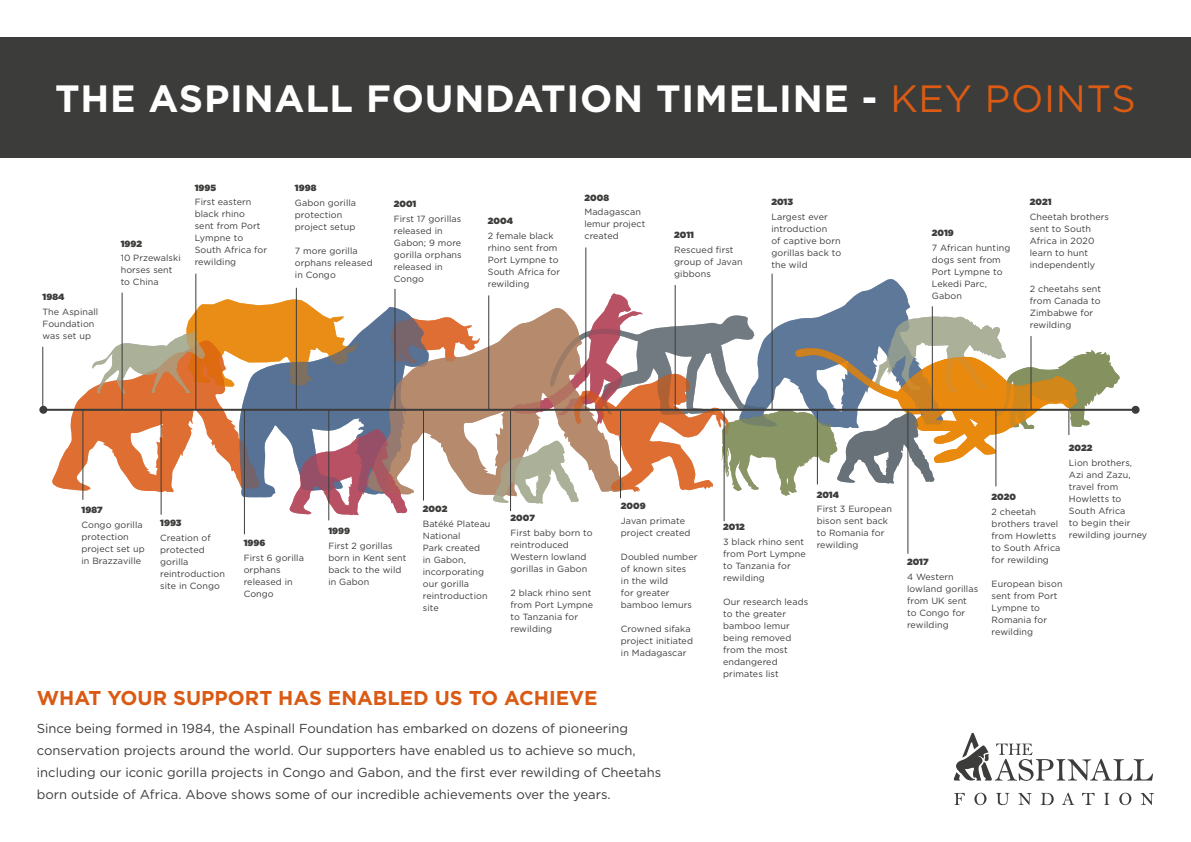
<style>
.page{position:relative;width:1191px;height:842px;background:#fff}
.page>*{position:absolute;margin:0;border:0;box-sizing:border-box;transform-origin:0 0}
.t1{font:700 38px "Gotham";letter-spacing:.02em;color:#fff}
.t2{font:700 20px "Gotham";color:#da5a14}
.t3{font:13px/22px "Gotham";color:#3c3c3b}
.t4{font:9px/12px "Gotham";letter-spacing:.01em;color:#3c3c3b}
.t5{font:900 9px "Gotham";letter-spacing:.01em;color:#3c3c3b}
.s1{font-weight:400;color:#db5b13}
</style>
<div class="page">
<div style="left:0;top:37px;width:1191px;height:121px;background:#3c3c3b"></div>
<svg style="left:954px;top:793px;width:11px;height:12px"></svg>
<svg style="left:974px;top:793px;width:12px;height:12px"></svg>
<svg style="left:996px;top:793px;width:13px;height:12px"></svg>
<svg style="left:1018px;top:793px;width:13px;height:12px"></svg>
<svg style="left:1040px;top:793px;width:13px;height:12px"></svg>
<svg style="left:1062px;top:793px;width:12px;height:12px"></svg>
<svg style="left:1082px;top:793px;width:12px;height:12px"></svg>
<svg style="left:1104px;top:793px;width:5px;height:12px"></svg>
<svg style="left:1119px;top:793px;width:12px;height:12px"></svg>
<svg style="left:1140px;top:793px;width:14px;height:12px"></svg>
<svg style="left:953px;top:732px;width:200px;height:49px"></svg>
<hr style="left:43px;top:347px;width:1px;height:60px;background:#3c3c3b">
<svg style="left:480px;top:307px;width:13px;height:188px"></svg>
<svg style="left:52px;top:299px;width:428px;height:216px"></svg>
<hr style="left:43px;top:409px;width:1092px;height:2px;background:#3c3c3b">
<div style="left:39px;top:406px;width:8px;height:8px;background:#3c3c3b;border-radius:50%"></div>
<div style="left:1131px;top:406px;width:8px;height:8px;background:#3c3c3b;border-radius:50%"></div>
<hr style="left:83px;top:409px;width:1px;height:91px;background:#3c3c3b">
<hr style="left:122px;top:293px;width:1px;height:116px;background:#3c3c3b">
<hr style="left:161px;top:410px;width:1px;height:105px;background:#3c3c3b">
<hr style="left:244px;top:409px;width:1px;height:125px;background:#3c3c3b">
<hr style="left:296px;top:288px;width:1px;height:122px;background:#3c3c3b">
<hr style="left:328px;top:409px;width:1px;height:111px;background:#3c3c3b">
<hr style="left:395px;top:289px;width:1px;height:121px;background:#3c3c3b">
<hr style="left:423px;top:410px;width:1px;height:90px;background:#3c3c3b">
<hr style="left:196px;top:274px;width:1px;height:135px;background:#3c3c3b">
<hr style="left:510px;top:410px;width:1px;height:101px;background:#3c3c3b">
<hr style="left:488px;top:295px;width:1px;height:114px;background:#3c3c3b">
<hr style="left:585px;top:247px;width:1px;height:162px;background:#3c3c3b">
<hr style="left:724px;top:409px;width:1px;height:112px;background:#3c3c3b">
<hr style="left:772px;top:274px;width:1px;height:135px;background:#3c3c3b">
<hr style="left:907px;top:409px;width:1px;height:145px;background:#3c3c3b">
<svg style="left:493px;top:278px;width:627px;height:226px"></svg>
<hr style="left:1030px;top:336px;width:1px;height:74px;background:#3c3c3b">
<hr style="left:620px;top:409px;width:1px;height:89px;background:#3c3c3b">
<hr style="left:817px;top:410px;width:1px;height:74px;background:#3c3c3b">
<h1 class="t1" style="left:55px;top:74px;width:1082px">THE ASPINALL FOUNDATION TIMELINE - <span class="s1">KEY POINTS</span></h1>
<p class="t5" style="left:43px;top:290px;width:23px">1984</p>
<p class="t4" style="left:43px;top:305px;width:57px">The Aspinall<br>Foundation was set up</p>
<p class="t5" style="left:121px;top:237px;width:23px">1992</p>
<p class="t4" style="left:121px;top:252px;width:62px">10 Przewalski horses sent to China</p>
<p class="t5" style="left:195px;top:181px;width:23px">1995</p>
<p class="t4" style="left:195px;top:196px;width:74px">First eastern black rhino<br>sent from Port<br>Lympne to<br>South Africa for rewilding</p>
<p class="t5" style="left:295px;top:181px;width:23px">1998</p>
<p class="t4" style="left:295px;top:196px;width:63px">Gabon gorilla protection project setup</p>
<p class="t4" style="left:295px;top:244px;width:79px">7 more gorilla orphans released in Congo</p>
<p class="t5" style="left:394px;top:198px;width:24px">2001</p>
<p class="t4" style="left:394px;top:213px;width:69px">First 17 gorillas released in<br>Gabon; 9 more gorilla orphans released in<br>Congo</p>
<p class="t5" style="left:488px;top:214px;width:27px">2004</p>
<p class="t4" style="left:488px;top:230px;width:74px">2 female black rhino sent from<br>Port Lympne to<br>South Africa for rewilding</p>
<p class="t5" style="left:584px;top:191px;width:26px">2008</p>
<p class="t4" style="left:584px;top:206px;width:62px">Madagascan lemur project created</p>
<p class="t5" style="left:674px;top:228px;width:21px">2011</p>
<p class="t4" style="left:674px;top:243px;width:70px">Rescued first group of Javan gibbons</p>
<p class="t5" style="left:771px;top:195px;width:23px">2013</p>
<p class="t4" style="left:771px;top:210px;width:71px">Largest ever introduction<br>of captive born gorillas back to the wild</p>
<p class="t5" style="left:932px;top:226px;width:23px">2019</p>
<p class="t4" style="left:932px;top:242px;width:80px">7 African hunting dogs sent from<br>Port Lympne to<br>Lekedi Parc,<br>Gabon</p>
<p class="t5" style="left:1029px;top:195px;width:23px">2021</p>
<p class="t4" style="left:1029px;top:210px;width:81px">Cheetah brothers sent to South<br>Africa in 2020 learn to hunt independently</p>
<p class="t4" style="left:1029px;top:282px;width:73px">2 cheetahs sent from Canada to<br>Zimbabwe for rewilding</p>
<p class="t5" style="left:81px;top:503px;width:23px">1987</p>
<p class="t4" style="left:81px;top:518px;width:65px">Congo gorilla protection project set up in Brazzaville</p>
<p class="t5" style="left:160px;top:516px;width:23px">1993</p>
<p class="t4" style="left:160px;top:532px;width:66px">Creation of protected gorilla reintroduction site in Congo</p>
<p class="t5" style="left:244px;top:537px;width:23px">1996</p>
<p class="t4" style="left:244px;top:552px;width:62px">First 6 gorilla orphans released in<br>Congo</p>
<p class="t5" style="left:328px;top:524px;width:23px">1999</p>
<p class="t4" style="left:328px;top:539px;width:80px">First 2 gorillas born in Kent sent back to the wild in Gabon</p>
<p class="t5" style="left:423px;top:502px;width:26px">2002</p>
<p class="t4" style="left:423px;top:517px;width:69px">Batéké Plateau<br>National<br>Park created in Gabon, incorporating our gorilla reintroduction site</p>
<p class="t5" style="left:510px;top:511px;width:26px">2007</p>
<p class="t4" style="left:510px;top:526px;width:84px">First baby born to reintroduced<br>Western lowland gorillas in Gabon</p>
<p class="t4" style="left:510px;top:586px;width:84px">2 black rhino sent from Port Lympne to Tanzania for rewilding</p>
<p class="t5" style="left:621px;top:499px;width:26px">2009</p>
<p class="t4" style="left:621px;top:514px;width:71px">Javan primate project created</p>
<p class="t4" style="left:621px;top:550px;width:78px">Doubled number of known sites<br>in the wild<br>for greater bamboo lemurs</p>
<p class="t4" style="left:621px;top:622px;width:74px">Crowned sifaka project initiated in Madagascar</p>
<h2 class="t2" style="left:37px;top:685px;width:562px">WHAT YOUR SUPPORT HAS ENABLED US TO ACHIEVE</h2>
<p class="t3" style="left:37px;top:717px;width:626px">Since being formed in 1984, the Aspinall Foundation has embarked on dozens of pioneering conservation projects around the world. Our supporters have enabled us to achieve so much, including our iconic gorilla projects in Congo and Gabon, and the first ever rewilding of Cheetahs born outside of Africa. Above shows some of our incredible achievements over the years.</p>
<p class="t5" style="left:723px;top:521px;width:23px">2012</p>
<p class="t4" style="left:723px;top:536px;width:84px">3 black rhino sent from Port Lympne to Tanzania for rewilding</p>
<p class="t4" style="left:723px;top:596px;width:87px">Our research leads to the greater bamboo lemur being removed from the most endangered primates list</p>
<p class="t5" style="left:816px;top:488px;width:24px">2014</p>
<p class="t4" style="left:816px;top:503px;width:77px">First 3 European bison sent back to Romania for rewilding</p>
<p class="t5" style="left:907px;top:555px;width:23px">2017</p>
<p class="t4" style="left:907px;top:570px;width:73px">4 Western lowland gorillas from UK sent to Congo for rewilding</p>
<p class="t5" style="left:1068px;top:441px;width:25px">2022</p>
<p class="t4" style="left:1068px;top:456px;width:80px">Lion brothers,<br>Azi and Zazu, travel from<br>Howletts to<br>South Africa<br>to begin their rewilding journey</p>
<p class="t5" style="left:991px;top:491px;width:26px">2020</p>
<p class="t4" style="left:991px;top:506px;width:70px">2 cheetah brothers travel from Howletts to South Africa for rewilding</p>
<p class="t4" style="left:991px;top:578px;width:72px">European bison sent from Port<br>Lympne to<br>Romania for rewilding</p>
</div>
